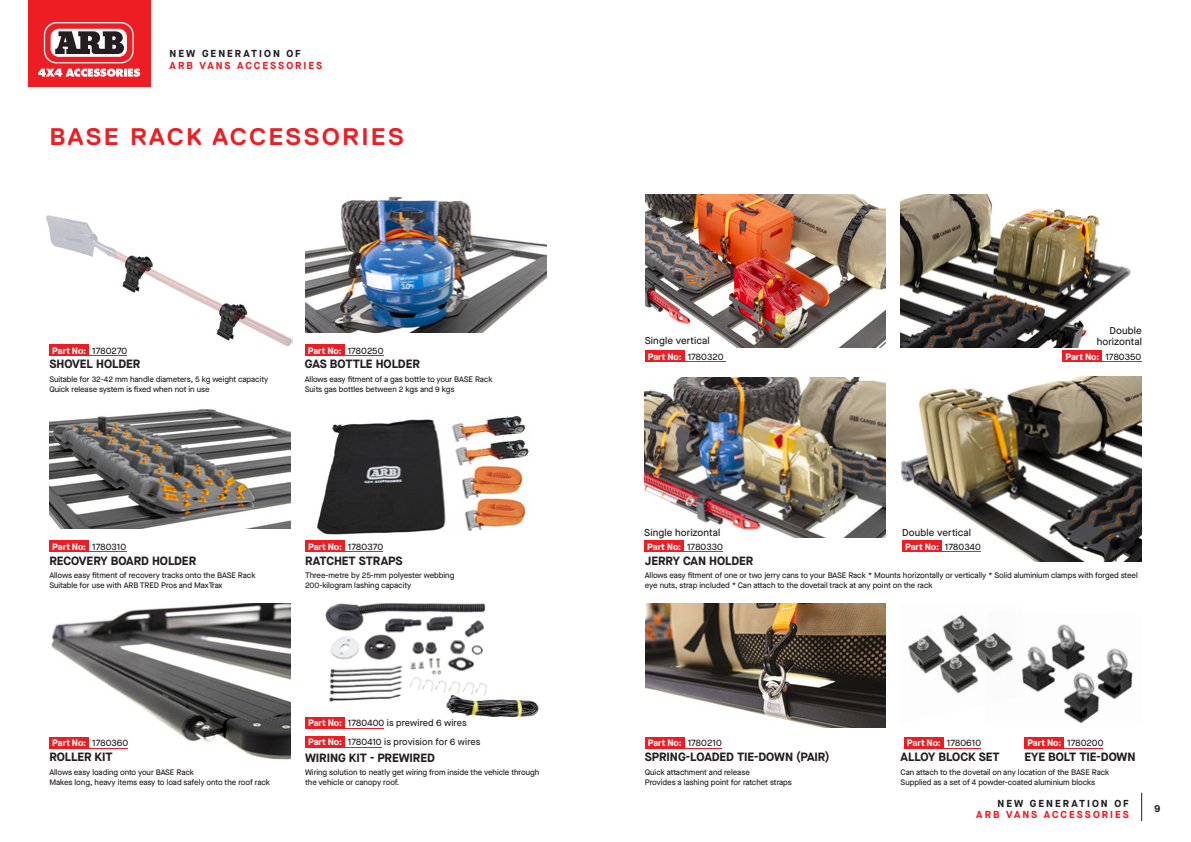
<style>
.page{position:relative;width:1191px;height:842px;background:#fff}
.page>*{position:absolute;margin:0;border:0;box-sizing:border-box;transform-origin:0 0}
.t1{font:700 24px "Replica";letter-spacing:.09em;color:#ee1d23}
.t2{font:700 12px "Maison Neue";letter-spacing:-.005em;color:#231f20}
.t3{font:700 10.1px "Maison Neue";letter-spacing:.2em;color:#ee1d23}
.t4{font:700 10.1px "Maison Neue";letter-spacing:.2em;color:#231f20}
.t5{font:500 10px/11px "Maison Neue";letter-spacing:.01em;color:#231f20;text-align:right}
.t6{font:700 9.3px "Maison Neue";letter-spacing:-.005em;color:#fff}
.t7{font:500 9.3px "Maison Neue";letter-spacing:.01em;color:#231f20}
.t8{font:500 8px/10px "Maison Neue";letter-spacing:-.005em;color:#231f20}
.s1{font-weight:500;color:#231f20}
.s2{font-weight:700;color:#fff}
</style>
<div class="page">
<div style="left:28px;top:0;width:122px;height:87px;background:#ee1d23"></div>
<svg style="left:38px;top:68px;width:102px;height:9px"></svg>
<svg style="left:44px;top:22px;width:90px;height:41px"></svg>
<svg style="left:45px;top:23px;width:87px;height:39px"></svg>
<svg style="left:1141px;top:793px;width:1px;height:28px"></svg>
<img style="left:325px;top:603px;width:162px;height:99px">
<img style="left:443px;top:693px;width:96px;height:24px">
<img style="left:645px;top:603px;width:241px;height:125px">
<img style="left:900px;top:194px;width:231px;height:153px">
<img style="left:1022px;top:624px;width:111px;height:100px">
<img style="left:908px;top:614px;width:106px;height:80px">
<div style="left:305px;top:736px;width:39px;height:11px;background:#ee1d23"></div>
<hr style="left:344px;top:747px;width:37px;height:1px;background:#ee1d23">
<div style="left:305px;top:717px;width:39px;height:11px;background:#ee1d23"></div>
<hr style="left:344px;top:728px;width:40px;height:1px;background:#ee1d23">
<img style="left:317px;top:416px;width:212px;height:119px">
<img style="left:645px;top:377px;width:241px;height:161px">
<div style="left:644px;top:541px;width:39px;height:11px;background:#ee1d23"></div>
<hr style="left:683px;top:552px;width:39px;height:1px;background:#ee1d23">
<img style="left:645px;top:194px;width:241px;height:153px">
<div style="left:645px;top:350px;width:39px;height:12px;background:#ee1d23"></div>
<hr style="left:684px;top:361px;width:41px;height:1px;background:#ee1d23">
<img style="left:305px;top:196px;width:241px;height:136px">
<img style="left:46px;top:215px;width:246px;height:132px">
<div style="left:49px;top:344px;width:40px;height:12px;background:#ee1d23"></div>
<hr style="left:89px;top:355px;width:38px;height:1px;background:#ee1d23">
<img style="left:49px;top:409px;width:241px;height:120px">
<div style="left:49px;top:541px;width:40px;height:11px;background:#ee1d23"></div>
<hr style="left:89px;top:552px;width:37px;height:1px;background:#ee1d23">
<img style="left:49px;top:603px;width:241px;height:157px">
<div style="left:49px;top:737px;width:40px;height:11px;background:#ee1d23"></div>
<hr style="left:89px;top:748px;width:39px;height:1px;background:#ee1d23">
<div style="left:305px;top:344px;width:39px;height:12px;background:#ee1d23"></div>
<hr style="left:344px;top:355px;width:40px;height:1px;background:#ee1d23">
<img style="left:901px;top:377px;width:240px;height:185px">
<div style="left:1062px;top:350px;width:40px;height:12px;background:#ee1d23"></div>
<hr style="left:1102px;top:361px;width:39px;height:1px;background:#ee1d23">
<div style="left:902px;top:541px;width:39px;height:11px;background:#ee1d23"></div>
<hr style="left:941px;top:552px;width:40px;height:1px;background:#ee1d23">
<div style="left:305px;top:541px;width:39px;height:11px;background:#ee1d23"></div>
<hr style="left:344px;top:552px;width:39px;height:1px;background:#ee1d23">
<div style="left:645px;top:737px;width:39px;height:12px;background:#ee1d23"></div>
<hr style="left:684px;top:748px;width:37px;height:1px;background:#ee1d23">
<div style="left:904px;top:737px;width:39px;height:12px;background:#ee1d23"></div>
<hr style="left:943px;top:748px;width:38px;height:1px;background:#ee1d23">
<div style="left:1024px;top:737px;width:39px;height:12px;background:#ee1d23"></div>
<hr style="left:1063px;top:748px;width:40px;height:1px;background:#ee1d23">
<p class="t4" style="left:170px;top:47px;width:133px">NEW GENERATION OF</p>
<p class="t3" style="left:170px;top:58px;width:154px">ARB VANS ACCESSORIES</p>
<h1 class="t1" style="left:49px;top:124px;width:356px">BASE RACK ACCESSORIES</h1>
<p class="t6" style="left:52px;top:344px;width:77px">Part No: <span class="s1">1780270</span></p>
<h2 class="t2" style="left:49px;top:356px;width:92px">SHOVEL HOLDER</h2>
<p class="t8" style="left:49px;top:374px;width:220px">Suitable for 32-42 mm handle diameters, 5 kg weight capacity<br>Quick release system is fixed when not in use</p>
<p class="t6" style="left:308px;top:344px;width:77px">Part No: <span class="s1">1780250</span></p>
<h2 class="t2" style="left:305px;top:356px;width:117px">GAS BOTTLE HOLDER</h2>
<p class="t8" style="left:305px;top:374px;width:189px">Allows easy fitment of a gas bottle to your BASE Rack<br>Suits gas bottles between 2 kgs and 9 kgs</p>
<p class="t6" style="left:52px;top:540px;width:75px">Part No: <span class="s1">1780310</span></p>
<h2 class="t2" style="left:49px;top:552px;width:148px">RECOVERY BOARD HOLDER</h2>
<p class="t8" style="left:49px;top:570px;width:208px">Allows easy fitment of recovery tracks onto the BASE Rack<br>Suitable for use with ARB TRED Pros and MaxTrax</p>
<p class="t6" style="left:308px;top:540px;width:77px">Part No: <span class="s1">1780370</span></p>
<h2 class="t2" style="left:305px;top:552px;width:99px">RATCHET STRAPS</h2>
<p class="t8" style="left:305px;top:570px;width:151px">Three-metre by 25-mm polyester webbing<br>200-kilogram lashing capacity</p>
<p class="t6" style="left:52px;top:736px;width:78px">Part No: <span class="s1">1780360</span></p>
<h2 class="t2" style="left:49px;top:748px;width:65px">ROLLER KIT</h2>
<p class="t8" style="left:49px;top:767px;width:222px">Allows easy loading onto your BASE Rack<br>Makes long, heavy items easy to load safely onto the roof rack</p>
<p class="t7" style="left:308px;top:717px;width:160px"><span class="s2">Part No:</span> 1780400 is prewired 6 wires</p>
<p class="t7" style="left:308px;top:735px;width:174px"><span class="s2">Part No:</span> 1780410 is provision for 6 wires</p>
<h2 class="t2" style="left:305px;top:749px;width:131px">WIRING KIT - PREWIRED</h2>
<p class="t8" style="left:305px;top:767px;width:236px">Wiring solution to neatly get wiring from inside the vehicle through the vehicle or canopy roof.</p>
<p class="t5" style="left:645px;top:335px;width:66px">Single vertical</p>
<p class="t6" style="left:648px;top:350px;width:77px">Part No: <span class="s1">1780320</span></p>
<p class="t5" style="left:1096px;top:325px;width:47px">Double horizontal</p>
<p class="t6" style="left:1065px;top:350px;width:77px">Part No: <span class="s1">1780350</span></p>
<p class="t5" style="left:644px;top:527px;width:78px">Single horizontal</p>
<p class="t6" style="left:647px;top:540px;width:77px">Part No: <span class="s1">1780330</span></p>
<p class="t5" style="left:902px;top:527px;width:70px">Double vertical</p>
<p class="t6" style="left:905px;top:540px;width:77px">Part No: <span class="s1">1780340</span></p>
<h2 class="t2" style="left:645px;top:552px;width:110px">JERRY CAN HOLDER</h2>
<p class="t8" style="left:645px;top:570px;width:494px">Allows easy fitment of one or two jerry cans to your BASE Rack * Mounts horizontally or vertically * Solid aluminium clamps with forged steel eye nuts, strap included * Can attach to the dovetail track at any point on the rack</p>
<p class="t6" style="left:648px;top:736px;width:75px">Part No: <span class="s1">1780210</span></p>
<p class="t6" style="left:907px;top:736px;width:76px">Part No: <span class="s1">1780610</span></p>
<p class="t6" style="left:1027px;top:736px;width:78px">Part No: <span class="s1">1780200</span></p>
<h2 class="t2" style="left:1024px;top:748px;width:113px">EYE BOLT TIE-DOWN</h2>
<h2 class="t2" style="left:645px;top:748px;width:186px">SPRING-LOADED TIE-DOWN (PAIR)</h2>
<p class="t8" style="left:645px;top:767px;width:148px">Quick attachment and release<br>Provides a lashing point for ratchet straps</p>
<h2 class="t2" style="left:900px;top:748px;width:101px">ALLOY BLOCK SET</h2>
<p class="t8" style="left:900px;top:767px;width:210px">Can attach to the dovetail on any location of the BASE Rack<br>Supplied as a set of 4 powder-coated aluminium blocks</p>
<p class="t4" style="left:997px;top:796px;width:133px">NEW GENERATION OF</p>
<p class="t3" style="left:976px;top:808px;width:154px">ARB VANS ACCESSORIES</p>
<p class="t4" style="left:1154px;top:802px;width:7px">9</p>
</div>
